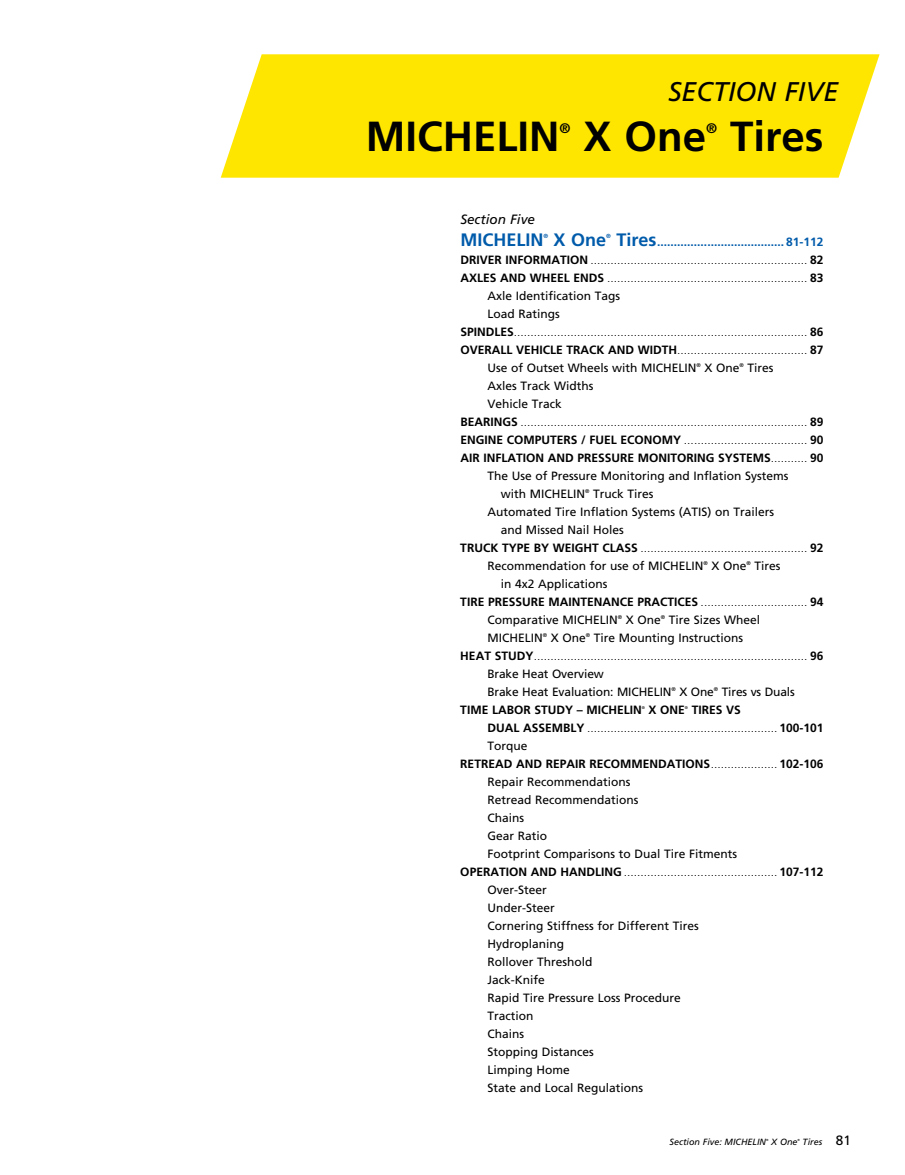
<style>
.page{position:relative;width:905px;height:1175px;background:#fff}
.page>*{position:absolute;margin:0;border:0;box-sizing:border-box;transform-origin:0 0}
.t1{font:700 42px "Frutiger";color:#000}
.t2{font:italic 27px "Frutiger";color:#000}
.t3{font:700 18px "Frutiger";color:#005baa}
.t4{font:700 13.8px "Frutiger";color:#000}
.t5{font:italic 13.5px "Frutiger";color:#000}
.t6{font:300 12px "Frutiger";color:#000}
.t7{font:12px "Frutiger";color:#000}
.t8{font:700 12px "Frutiger";color:#000}
.t9{font:700 12px "Frutiger";color:#005baa}
.t10{font:italic 9px "Frutiger";color:#000}
.t11{font:700 6px "Frutiger";color:#005baa}
.t12{font:3.9px "Frutiger";color:#000}
.t13{font:italic 3px "Frutiger";color:#000}
.s1{font-size:18px}
.s2{font-weight:700}
.s3{font-weight:300}
.s4{font-style:normal;font-size:13.5px}
</style>
<div class="page">
<svg style="left:221px;top:54px;width:658px;height:124px;background:#ffe710"></svg>
<h2 class="t2" style="left:668px;top:76px;width:172px">SECTION FIVE</h2>
<h1 class="t1" style="left:366px;top:112px;width:195px">MICHELIN</h1>
<p class="t4" style="left:559px;top:120px;width:13px">®</p>
<h1 class="t1" style="left:583px;top:112px;width:124px">X One</h1>
<p class="t4" style="left:706px;top:120px;width:13px">®</p>
<h1 class="t1" style="left:730px;top:112px;width:95px">Tires</h1>
<p class="t5" style="left:460px;top:212px;width:76px">Section Five</p>
<h3 class="t3" style="left:460px;top:229px;width:84px">MICHELIN</h3>
<p class="t11" style="left:543px;top:232px;width:6px">®</p>
<h3 class="t3" style="left:553px;top:229px;width:54px">X One</h3>
<p class="t11" style="left:606px;top:232px;width:6px">®</p>
<p class="t9" style="left:616px;top:235px;width:208px"><span class="s1">Tires</span>...................................... 81-112</p>
<p class="t6" style="left:460px;top:253px;width:364px"><span class="s2">DRIVER INFORMATION</span> ................................................................. <span class="s2">82</span></p>
<p class="t6" style="left:460px;top:271px;width:364px"><span class="s2">AXLES AND WHEEL ENDS</span> ............................................................ <span class="s2">83</span></p>
<p class="t7" style="left:487px;top:289px;width:134px">Axle Identification Tags</p>
<p class="t7" style="left:487px;top:307px;width:74px">Load Ratings</p>
<p class="t6" style="left:460px;top:325px;width:364px"><span class="s2">SPINDLES</span>........................................................................................ <span class="s2">86</span></p>
<p class="t6" style="left:460px;top:343px;width:364px"><span class="s2">OVERALL VEHICLE TRACK AND WIDTH</span>....................................... <span class="s2">87</span></p>
<p class="t7" style="left:487px;top:361px;width:288px">Use of Outset Wheels with MICHELIN<sup>®</sup> X One<sup>®</sup> Tires</p>
<p class="t7" style="left:487px;top:379px;width:108px">Axles Track Widths</p>
<p class="t7" style="left:487px;top:397px;width:76px">Vehicle Track</p>
<p class="t6" style="left:460px;top:415px;width:364px"><span class="s2">BEARINGS</span> ...................................................................................... <span class="s2">89</span></p>
<p class="t6" style="left:460px;top:433px;width:364px"><span class="s2">ENGINE COMPUTERS / FUEL ECONOMY</span> ..................................... <span class="s2">90</span></p>
<p class="t8" style="left:460px;top:451px;width:364px">AIR INFLATION AND PRESSURE MONITORING SYSTEMS<span class="s3">...........</span> 90</p>
<p class="t7" style="left:487px;top:469px;width:303px">The Use of Pressure Monitoring and Inflation Systems</p>
<p class="t7" style="left:501px;top:487px;width:154px">with MICHELIN<sup>®</sup> Truck Tires</p>
<p class="t7" style="left:487px;top:505px;width:288px">Automated Tire Inflation Systems (ATIS) on Trailers</p>
<p class="t7" style="left:501px;top:523px;width:125px">and Missed Nail Holes</p>
<p class="t6" style="left:460px;top:541px;width:364px"><span class="s2">TRUCK TYPE BY WEIGHT CLASS</span> .................................................. <span class="s2">92</span></p>
<p class="t7" style="left:487px;top:559px;width:295px">Recommendation for use of MICHELIN<sup>®</sup> X One<sup>®</sup> Tires</p>
<p class="t7" style="left:501px;top:577px;width:108px">in 4x2 Applications</p>
<p class="t8" style="left:460px;top:595px;width:364px">TIRE PRESSURE MAINTENANCE PRACTICES <span class="s3">................................</span> 94</p>
<p class="t7" style="left:487px;top:613px;width:274px">Comparative MICHELIN<sup>®</sup> X One<sup>®</sup> Tire Sizes Wheel</p>
<p class="t7" style="left:487px;top:631px;width:257px">MICHELIN<sup>®</sup> X One<sup>®</sup> Tire Mounting Instructions</p>
<p class="t6" style="left:460px;top:649px;width:364px"><span class="s2">HEAT STUDY</span>.................................................................................. <span class="s2">96</span></p>
<p class="t7" style="left:487px;top:667px;width:118px">Brake Heat Overview</p>
<p class="t7" style="left:487px;top:685px;width:309px">Brake Heat Evaluation: MICHELIN<sup>®</sup> X One<sup>®</sup> Tires vs Duals</p>
<p class="t8" style="left:460px;top:703px;width:183px">TIME LABOR STUDY – MICHELIN</p>
<p class="t12" style="left:641px;top:705px;width:5px">®</p>
<p class="t8" style="left:648px;top:703px;width:38px">X ONE</p>
<p class="t12" style="left:685px;top:705px;width:5px">®</p>
<p class="t8" style="left:691px;top:703px;width:51px">TIRES VS</p>
<p class="t6" style="left:487px;top:721px;width:337px"><span class="s2">DUAL ASSEMBLY</span> ......................................................... <span class="s2">100-101</span></p>
<p class="t7" style="left:487px;top:739px;width:42px">Torque</p>
<p class="t8" style="left:460px;top:757px;width:364px">RETREAD AND REPAIR RECOMMENDATIONS<span class="s3">....................</span> 102-106</p>
<p class="t7" style="left:487px;top:775px;width:145px">Repair Recommendations</p>
<p class="t7" style="left:487px;top:793px;width:153px">Retread Recommendations</p>
<p class="t7" style="left:487px;top:811px;width:38px">Chains</p>
<p class="t7" style="left:487px;top:829px;width:61px">Gear Ratio</p>
<p class="t7" style="left:487px;top:847px;width:251px">Footprint Comparisons to Dual Tire Fitments</p>
<p class="t6" style="left:460px;top:865px;width:364px"><span class="s2">OPERATION AND HANDLING</span> .............................................. <span class="s2">107-112</span></p>
<p class="t7" style="left:487px;top:883px;width:61px">Over-Steer</p>
<p class="t7" style="left:487px;top:901px;width:69px">Under-Steer</p>
<p class="t7" style="left:487px;top:919px;width:213px">Cornering Stiffness for Different Tires</p>
<p class="t7" style="left:487px;top:937px;width:78px">Hydroplaning</p>
<p class="t7" style="left:487px;top:955px;width:107px">Rollover Threshold</p>
<p class="t7" style="left:487px;top:973px;width:59px">Jack-Knife</p>
<p class="t7" style="left:487px;top:991px;width:195px">Rapid Tire Pressure Loss Procedure</p>
<p class="t7" style="left:487px;top:1009px;width:48px">Traction</p>
<p class="t7" style="left:487px;top:1027px;width:38px">Chains</p>
<p class="t7" style="left:487px;top:1045px;width:108px">Stopping Distances</p>
<p class="t7" style="left:487px;top:1063px;width:84px">Limping Home</p>
<p class="t7" style="left:487px;top:1081px;width:157px">State and Local Regulations</p>
<p class="t10" style="left:669px;top:1136px;width:98px">Section Five: MICHELIN</p>
<p class="t13" style="left:766px;top:1137px;width:4px">®</p>
<p class="t10" style="left:771px;top:1136px;width:28px">X One</p>
<p class="t13" style="left:797px;top:1137px;width:4px">®</p>
<p class="t10" style="left:802px;top:1136px;width:50px">Tires <span class="s4">81</span></p>
</div>
